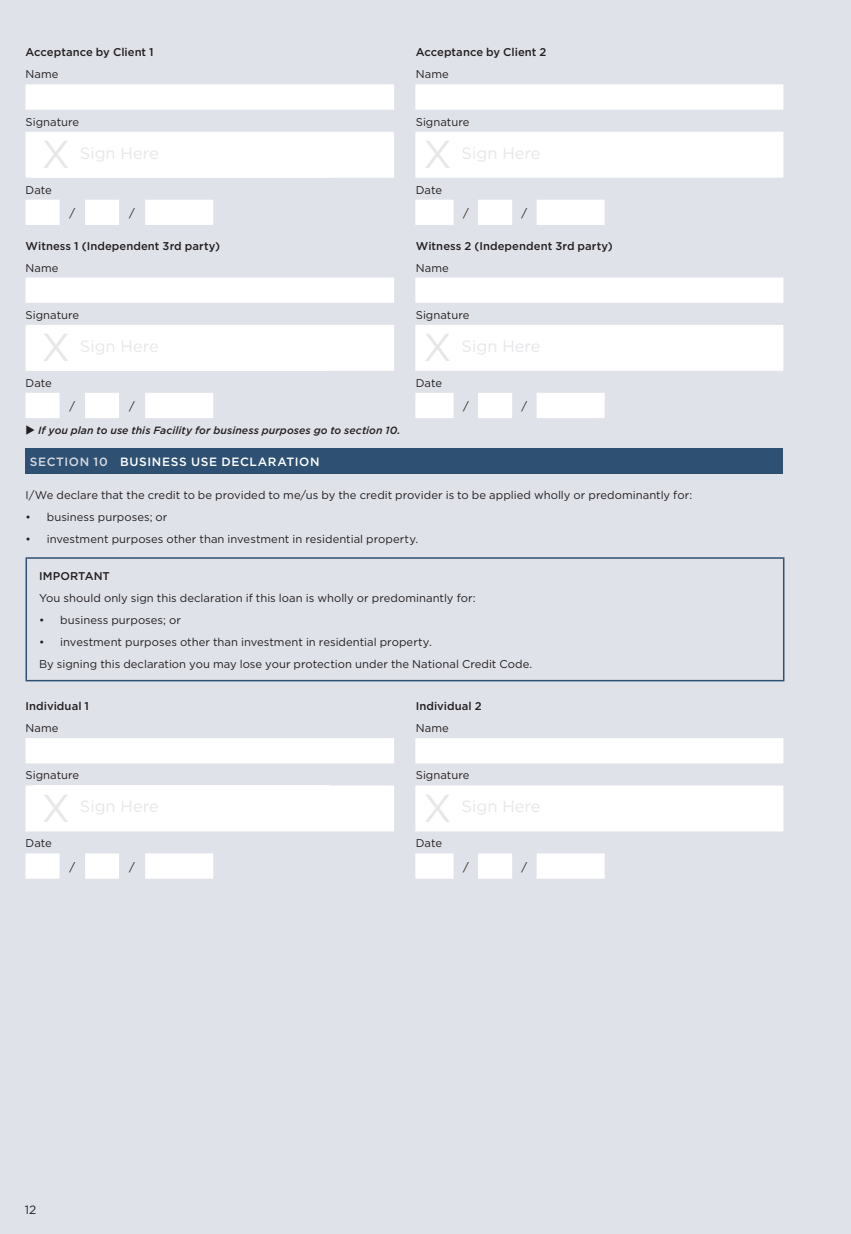
<style>
.page{position:relative;width:851px;height:1234px;background:#fff}
.page>*{position:absolute;margin:0;border:0;box-sizing:border-box;transform-origin:0 0}
.t1{font:39px "Gotham";color:#e6e7e9}
.t2{font:16.35px "Gotham";color:#e6e7e9}
.FORM_SECTION_HEADER{font:500 12px "Gotham";letter-spacing:.055em;color:#fff}
.t3{font:12px "Gotham";color:#231f20}
.FORM_BODY{font:11.25px "Gotham";letter-spacing:.005em;color:#231f20}
.FORM_BODY-2{font:500 11.25px "Gotham";letter-spacing:.005em;color:#231f20}
.FORM_BODY-3{font:italic 500 10.5px "Gotham";letter-spacing:.005em;color:#231f20}
.s1{color:#d6d9e2}
</style>
<div class="page">
<div style="left:0;top:0;width:850px;height:1233px;background:#e0e2e9"></div>
<svg style="left:26px;top:84px;width:757px;height:26px;background:#fdfdfd"></svg>
<div style="left:26px;top:132px;width:757px;height:46px;background:#fff"></div>
<div style="left:34px;top:132px;width:295px;height:46px;background:#fff"></div>
<svg style="left:26px;top:200px;width:578px;height:25px"></svg>
<div style="left:26px;top:277px;width:757px;height:26px;background:#fff"></div>
<div style="left:26px;top:325px;width:757px;height:46px;background:#fff"></div>
<div style="left:34px;top:325px;width:295px;height:46px;background:#fff"></div>
<svg style="left:26px;top:393px;width:578px;height:25px"></svg>
<div style="left:26px;top:448px;width:757px;height:26px;background:#2e5072"></div>
<hr style="left:26px;top:557px;width:758px;height:1px;background:#2e5072">
<hr style="left:26px;top:558px;width:1px;height:121px;background:#2e5072">
<hr style="left:782px;top:558px;width:2px;height:121px;background:#2e5072">
<hr style="left:26px;top:679px;width:758px;height:2px;background:#2e5072">
<div style="left:26px;top:738px;width:757px;height:25px;background:#fff"></div>
<div style="left:26px;top:785px;width:757px;height:46px;background:#fff"></div>
<div style="left:34px;top:785px;width:295px;height:46px;background:#fff"></div>
<svg style="left:26px;top:853px;width:578px;height:25px"></svg>
<h2 class="FORM_BODY-2" style="left:26px;top:45px;width:130px">Acceptance by Client 1</h2>
<h2 class="FORM_BODY-2" style="left:416px;top:45px;width:132px">Acceptance by Client 2</h2>
<p class="FORM_BODY" style="left:26px;top:67px;width:35px">Name</p>
<p class="FORM_BODY" style="left:416px;top:67px;width:35px">Name</p>
<p class="FORM_BODY" style="left:26px;top:114px;width:55px">Signature</p>
<p class="FORM_BODY" style="left:416px;top:114px;width:55px">Signature</p>
<p class="t1" style="left:42px;top:129px;width:30px">X</p>
<p class="t2" style="left:80px;top:142px;width:80px">Sign Here</p>
<p class="t1" style="left:423px;top:129px;width:30px">X</p>
<p class="t2" style="left:461px;top:142px;width:80px">Sign Here</p>
<p class="FORM_BODY" style="left:26px;top:182px;width:28px">Date</p>
<p class="FORM_BODY" style="left:416px;top:182px;width:28px">Date</p>
<p class="FORM_BODY" style="left:69px;top:205px;width:7px">/</p>
<p class="FORM_BODY" style="left:129px;top:205px;width:7px">/</p>
<p class="FORM_BODY" style="left:463px;top:205px;width:7px">/</p>
<p class="FORM_BODY" style="left:521px;top:205px;width:7px">/</p>
<h2 class="FORM_BODY-2" style="left:26px;top:238px;width:196px">Witness 1 (Independent 3rd party)</h2>
<h2 class="FORM_BODY-2" style="left:416px;top:238px;width:198px">Witness 2 (Independent 3rd party)</h2>
<p class="FORM_BODY" style="left:26px;top:260px;width:35px">Name</p>
<p class="FORM_BODY" style="left:416px;top:260px;width:35px">Name</p>
<p class="FORM_BODY" style="left:26px;top:307px;width:55px">Signature</p>
<p class="FORM_BODY" style="left:416px;top:307px;width:55px">Signature</p>
<p class="t1" style="left:42px;top:322px;width:30px">X</p>
<p class="t2" style="left:80px;top:335px;width:80px">Sign Here</p>
<p class="t1" style="left:423px;top:322px;width:30px">X</p>
<p class="t2" style="left:461px;top:335px;width:80px">Sign Here</p>
<p class="FORM_BODY" style="left:26px;top:375px;width:28px">Date</p>
<p class="FORM_BODY" style="left:416px;top:375px;width:28px">Date</p>
<p class="FORM_BODY" style="left:69px;top:398px;width:7px">/</p>
<p class="FORM_BODY" style="left:129px;top:398px;width:7px">/</p>
<p class="FORM_BODY" style="left:463px;top:398px;width:7px">/</p>
<p class="FORM_BODY" style="left:521px;top:398px;width:7px">/</p>
<p class="FORM_BODY-3" style="left:26px;top:424px;width:376px">◆ If you plan to use this Facility for business purposes go to section 10.</p>
<p class="FORM_SECTION_HEADER" style="left:30px;top:454px;width:291px"><span class="s1">SECTION 10</span> BUSINESS USE DECLARATION</p>
<p class="FORM_BODY" style="left:26px;top:487px;width:668px">I/We declare that the credit to be provided to me/us by the credit provider is to be applied wholly or predominantly for:</p>
<p class="FORM_BODY" style="left:26px;top:509px;width:143px">• business purposes; or</p>
<p class="FORM_BODY" style="left:26px;top:531px;width:394px">• investment purposes other than investment in residential property.</p>
<p class="FORM_BODY-2" style="left:39px;top:568px;width:72px">IMPORTANT</p>
<p class="FORM_BODY" style="left:39px;top:590px;width:438px">You should only sign this declaration if this loan is wholly or predominantly for:</p>
<p class="FORM_BODY" style="left:39px;top:612px;width:143px">• business purposes; or</p>
<p class="FORM_BODY" style="left:39px;top:634px;width:394px">• investment purposes other than investment in residential property.</p>
<p class="FORM_BODY" style="left:39px;top:656px;width:494px">By signing this declaration you may lose your protection under the National Credit Code.</p>
<h2 class="FORM_BODY-2" style="left:26px;top:698px;width:65px">Individual 1</h2>
<h2 class="FORM_BODY-2" style="left:416px;top:698px;width:67px">Individual 2</h2>
<p class="FORM_BODY" style="left:26px;top:720px;width:35px">Name</p>
<p class="FORM_BODY" style="left:416px;top:720px;width:35px">Name</p>
<p class="FORM_BODY" style="left:26px;top:768px;width:55px">Signature</p>
<p class="FORM_BODY" style="left:416px;top:768px;width:55px">Signature</p>
<p class="t1" style="left:42px;top:782px;width:30px">X</p>
<p class="t2" style="left:80px;top:796px;width:80px">Sign Here</p>
<p class="t1" style="left:423px;top:782px;width:30px">X</p>
<p class="t2" style="left:461px;top:796px;width:80px">Sign Here</p>
<p class="FORM_BODY" style="left:26px;top:836px;width:28px">Date</p>
<p class="FORM_BODY" style="left:416px;top:836px;width:28px">Date</p>
<p class="FORM_BODY" style="left:69px;top:859px;width:7px">/</p>
<p class="FORM_BODY" style="left:129px;top:859px;width:7px">/</p>
<p class="FORM_BODY" style="left:463px;top:859px;width:7px">/</p>
<p class="FORM_BODY" style="left:521px;top:859px;width:7px">/</p>
<p class="t3" style="left:25px;top:1201px;width:13px">12</p>
</div>
